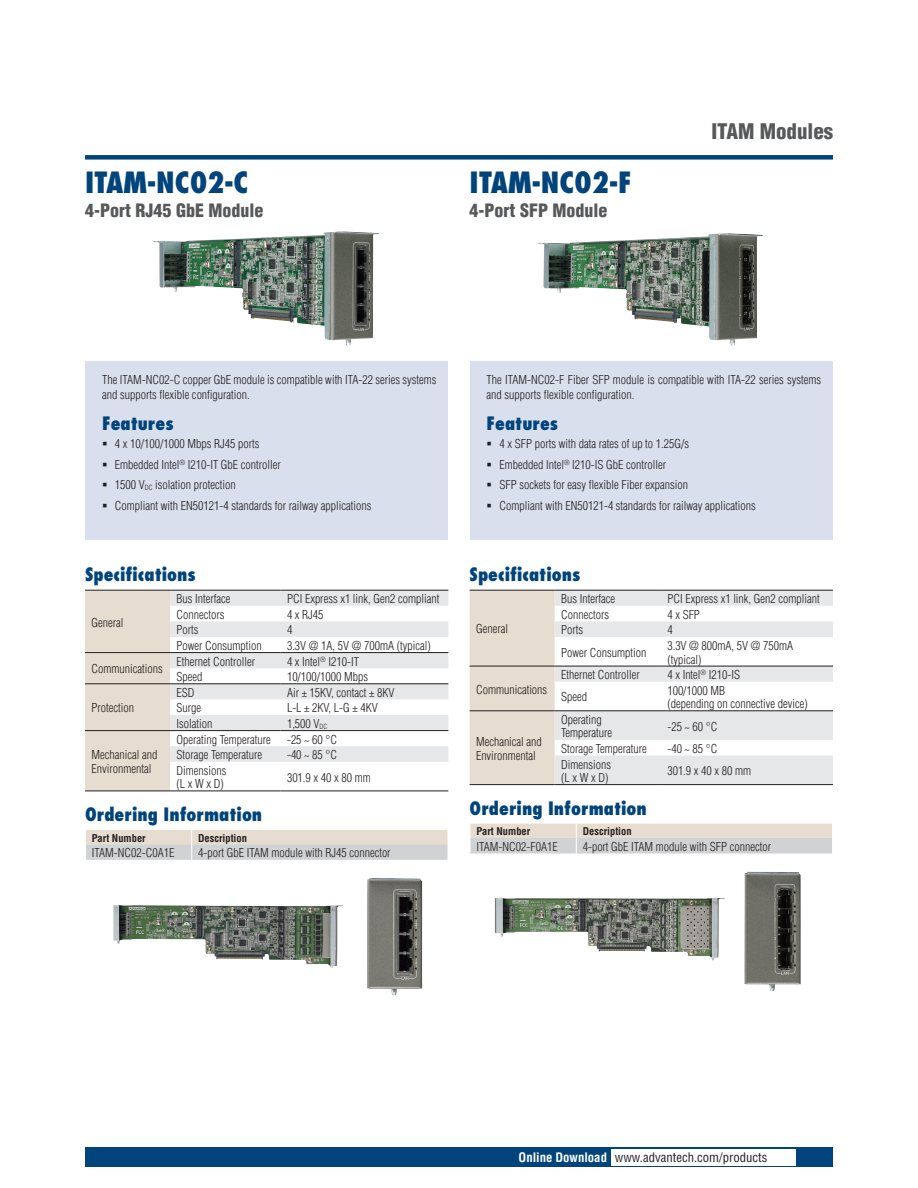
<style>
.page{position:relative;width:918px;height:1188px;background:#fff}
.page>*{position:absolute;margin:0;border:0;box-sizing:border-box;transform-origin:0 0}
.DS_Model_Name_4P{font:800 condensed 28.5px "Futura";color:#00447b}
.DS_Headline-1P{font:900 condensed 21px "Helvetica";color:#57585a}
.DS_Paragraph_Header{font:800 condensed 18px "Futura";color:#00447b}
.DS_Headline-4P{font:900 condensed 18px "Helvetica";color:#57585a}
.t1{font:condensed 12.75px "Helvetica";color:#231f20}
.DS_Tab-data{font:300 condensed 12px/13.5px "Helvetica";color:#231f20}
.DS_Body_Text{font:300 condensed 12px/15px "Helvetica";color:#231f20}
.DS_Tab-data_4_拷貝{font:700 condensed 10.5px "Helvetica";color:#231f20}
.s1{font-weight:700;color:#fff}
</style>
<div class="page">
<div style="left:85px;top:155px;width:748px;height:5px;background:#00447b"></div>
<div style="left:85px;top:1147px;width:748px;height:20px;background:#00447b"></div>
<div style="left:611px;top:1149px;width:184px;height:16px;background:#fff"></div>
<div style="left:470px;top:591px;width:85px;height:193px;background:#e6dccf"></div>
<svg style="left:555px;top:591px;width:278px;height:193px;fill:#e6e7e9"></svg>
<hr style="left:470px;top:590px;width:85px;height:1px;background:#231f20">
<hr style="left:470px;top:666px;width:85px;height:1px;background:#231f20">
<hr style="left:470px;top:784px;width:85px;height:1px;background:#231f20">
<hr style="left:555px;top:590px;width:106px;height:1px;background:#231f20">
<hr style="left:661px;top:590px;width:172px;height:1px;background:#231f20">
<hr style="left:555px;top:666px;width:106px;height:1px;background:#231f20">
<hr style="left:661px;top:666px;width:172px;height:1px;background:#231f20">
<hr style="left:470px;top:710px;width:85px;height:1px;background:#231f20">
<hr style="left:555px;top:710px;width:106px;height:1px;background:#231f20">
<hr style="left:661px;top:710px;width:172px;height:1px;background:#231f20">
<hr style="left:555px;top:784px;width:106px;height:1px;background:#231f20">
<hr style="left:661px;top:784px;width:172px;height:1px;background:#231f20">
<svg style="left:470px;top:824px;width:362px;height:30px;background:#dbd7d2"></svg>
<div style="left:85px;top:591px;width:85px;height:200px;background:#e6dccf"></div>
<svg style="left:170px;top:591px;width:278px;height:171px;fill:#e6e7e9"></svg>
<hr style="left:85px;top:590px;width:85px;height:1px;background:#231f20">
<hr style="left:85px;top:652px;width:85px;height:1px;background:#231f20">
<hr style="left:85px;top:791px;width:85px;height:1px;background:#231f20">
<hr style="left:170px;top:590px;width:111px;height:1px;background:#231f20">
<hr style="left:281px;top:590px;width:167px;height:1px;background:#231f20">
<hr style="left:170px;top:652px;width:111px;height:1px;background:#231f20">
<hr style="left:281px;top:652px;width:167px;height:1px;background:#231f20">
<hr style="left:85px;top:683px;width:85px;height:1px;background:#231f20">
<hr style="left:170px;top:683px;width:111px;height:1px;background:#231f20">
<hr style="left:281px;top:683px;width:167px;height:1px;background:#231f20">
<hr style="left:85px;top:730px;width:85px;height:1px;background:#231f20">
<hr style="left:170px;top:730px;width:111px;height:1px;background:#231f20">
<hr style="left:281px;top:730px;width:167px;height:1px;background:#231f20">
<hr style="left:170px;top:791px;width:111px;height:1px;background:#231f20">
<hr style="left:281px;top:791px;width:167px;height:1px;background:#231f20">
<svg style="left:86px;top:830px;width:362px;height:30px;background:#dbd7d2"></svg>
<div style="left:470px;top:361px;width:362px;height:179px;background:#d9dfec"></div>
<div style="left:85px;top:361px;width:363px;height:179px;background:#d9dfec"></div>
<img style="left:538px;top:233px;width:225px;height:113px">
<img style="left:367px;top:878px;width:55px;height:117px">
<img style="left:745px;top:872px;width:56px;height:119px">
<img style="left:113px;top:905px;width:231px;height:62px">
<img style="left:495px;top:898px;width:230px;height:62px">
<img style="left:153px;top:232px;width:226px;height:113px">
<p class="DS_Model_Name_4P" style="left:85px;top:164px;width:165px">ITAM-NC02-C</p>
<p class="DS_Headline-4P" style="left:85px;top:199px;width:180px">4-Port RJ45 GbE Module</p>
<p class="DS_Model_Name_4P" style="left:470px;top:164px;width:164px">ITAM-NC02-F</p>
<p class="DS_Headline-4P" style="left:470px;top:199px;width:140px">4-Port SFP Module</p>
<p class="DS_Headline-1P" style="left:711px;top:119px;width:123px">ITAM Modules</p>
<p class="DS_Body_Text" style="left:102px;top:372px;width:336px">The ITAM-NC02-C copper GbE module is compatible with ITA-22 series systems and supports flexible configuration.</p>
<p class="DS_Paragraph_Header" style="left:102px;top:411px;width:73px">Features</p>
<p class="DS_Body_Text" style="left:115px;top:436px;width:146px">4 x 10/100/1000 Mbps RJ45 ports</p>
<p class="DS_Body_Text" style="left:115px;top:457px;width:168px">Embedded Intel<sup>®</sup> I210-IT GbE controller</p>
<p class="DS_Body_Text" style="left:115px;top:477px;width:123px">1500 V<sub>DC</sub> isolation protection</p>
<p class="DS_Body_Text" style="left:115px;top:498px;width:258px">Compliant with EN50121-4 standards for railway applications</p>
<p class="DS_Paragraph_Header" style="left:85px;top:563px;width:112px">Specifications</p>
<p class="DS_Tab-data" style="left:91px;top:615px;width:34px">General</p>
<p class="DS_Tab-data" style="left:176px;top:592px;width:55px">Bus Interface</p>
<p class="DS_Tab-data" style="left:287px;top:592px;width:154px">PCI Express x1 link, Gen2 compliant</p>
<p class="DS_Tab-data" style="left:176px;top:608px;width:49px">Connectors</p>
<p class="DS_Tab-data" style="left:287px;top:608px;width:38px">4 x RJ45</p>
<p class="DS_Tab-data" style="left:176px;top:623px;width:23px">Ports</p>
<p class="DS_Tab-data" style="left:287px;top:623px;width:7px">4</p>
<p class="DS_Tab-data" style="left:176px;top:639px;width:87px">Power Consumption</p>
<p class="DS_Tab-data" style="left:287px;top:639px;width:145px">3.3V @ 1A, 5V @ 700mA (typical)</p>
<p class="DS_Tab-data" style="left:91px;top:662px;width:73px">Communications</p>
<p class="DS_Tab-data" style="left:91px;top:701px;width:44px">Protection</p>
<p class="DS_Tab-data" style="left:176px;top:654px;width:80px">Ethernet Controller</p>
<p class="DS_Tab-data" style="left:287px;top:654px;width:74px">4 x Intel<sup>®</sup> I210-IT</p>
<p class="DS_Tab-data" style="left:176px;top:670px;width:27px">Speed</p>
<p class="DS_Tab-data" style="left:287px;top:670px;width:83px">10/100/1000 Mbps</p>
<p class="DS_Tab-data" style="left:176px;top:686px;width:19px">ESD</p>
<p class="DS_Tab-data" style="left:287px;top:686px;width:109px">Air ± 15KV, contact ± 8KV</p>
<p class="DS_Tab-data" style="left:176px;top:701px;width:26px">Surge</p>
<p class="DS_Tab-data" style="left:287px;top:701px;width:92px">L-L ± 2KV, L-G ± 4KV</p>
<p class="DS_Tab-data" style="left:176px;top:717px;width:37px">Isolation</p>
<p class="DS_Tab-data" style="left:287px;top:717px;width:42px">1,500 V<sub>DC</sub></p>
<p class="DS_Tab-data" style="left:176px;top:732px;width:96px">Operating Temperature</p>
<p class="DS_Tab-data" style="left:287px;top:732px;width:52px">-25 ~ 60 °C</p>
<p class="DS_Tab-data" style="left:176px;top:748px;width:87px">Storage Temperature</p>
<p class="DS_Tab-data" style="left:287px;top:748px;width:52px">-40 ~ 85 °C</p>
<p class="DS_Tab-data" style="left:176px;top:764px;width:51px">Dimensions (L x W x D)</p>
<p class="DS_Tab-data" style="left:287px;top:770px;width:85px">301.9 x 40 x 80 mm</p>
<p class="DS_Paragraph_Header" style="left:85px;top:803px;width:179px">Ordering Information</p>
<p class="DS_Tab-data_4_拷貝" style="left:92px;top:831px;width:55px">Part Number</p>
<p class="DS_Tab-data_4_拷貝" style="left:198px;top:831px;width:50px">Description</p>
<p class="DS_Tab-data" style="left:92px;top:846px;width:84px">ITAM-NC02-C0A1E</p>
<p class="DS_Tab-data" style="left:198px;top:846px;width:194px">4-port GbE ITAM module with RJ45 connector</p>
<p class="DS_Tab-data" style="left:91px;top:748px;width:67px">Mechanical and<br>Environmental</p>
<p class="DS_Body_Text" style="left:487px;top:372px;width:336px">The ITAM-NC02-F Fiber SFP module is compatible with ITA-22 series systems and supports flexible configuration.</p>
<p class="DS_Paragraph_Header" style="left:487px;top:411px;width:73px">Features</p>
<p class="DS_Body_Text" style="left:499px;top:436px;width:191px">4 x SFP ports with data rates of up to 1.25G/s</p>
<p class="DS_Body_Text" style="left:499px;top:457px;width:168px">Embedded Intel<sup>®</sup> I210-IS GbE controller</p>
<p class="DS_Body_Text" style="left:499px;top:477px;width:190px">SFP sockets for easy flexible Fiber expansion</p>
<p class="DS_Body_Text" style="left:499px;top:498px;width:258px">Compliant with EN50121-4 standards for railway applications</p>
<p class="DS_Paragraph_Header" style="left:470px;top:563px;width:112px">Specifications</p>
<p class="DS_Tab-data" style="left:476px;top:622px;width:34px">General</p>
<p class="DS_Tab-data" style="left:561px;top:592px;width:55px">Bus Interface</p>
<p class="DS_Tab-data" style="left:667px;top:592px;width:154px">PCI Express x1 link, Gen2 compliant</p>
<p class="DS_Tab-data" style="left:561px;top:608px;width:49px">Connectors</p>
<p class="DS_Tab-data" style="left:667px;top:608px;width:34px">4 x SFP</p>
<p class="DS_Tab-data" style="left:561px;top:623px;width:23px">Ports</p>
<p class="DS_Tab-data" style="left:667px;top:623px;width:7px">4</p>
<p class="DS_Tab-data" style="left:561px;top:646px;width:87px">Power Consumption</p>
<p class="DS_Tab-data" style="left:667px;top:639px;width:127px">3.3V @ 800mA, 5V @ 750mA (typical)</p>
<p class="DS_Tab-data" style="left:476px;top:683px;width:73px">Communications</p>
<p class="DS_Tab-data" style="left:561px;top:668px;width:80px">Ethernet Controller</p>
<p class="DS_Tab-data" style="left:667px;top:668px;width:74px">4 x Intel<sup>®</sup> I210-IS</p>
<p class="DS_Tab-data" style="left:561px;top:690px;width:27px">Speed</p>
<p class="DS_Tab-data" style="left:667px;top:684px;width:142px">100/1000 MB<br>(depending on connective device)</p>
<p class="DS_Tab-data" style="left:561px;top:713px;width:53px">Operating<br>Temperature</p>
<p class="DS_Tab-data" style="left:667px;top:719px;width:52px">-25 ~ 60 °C</p>
<p class="DS_Tab-data" style="left:561px;top:742px;width:87px">Storage Temperature</p>
<p class="DS_Tab-data" style="left:667px;top:742px;width:52px">-40 ~ 85 °C</p>
<p class="DS_Tab-data" style="left:561px;top:757px;width:51px">Dimensions (L x W x D)</p>
<p class="DS_Tab-data" style="left:667px;top:764px;width:85px">301.9 x 40 x 80 mm</p>
<p class="DS_Paragraph_Header" style="left:470px;top:797px;width:179px">Ordering Information</p>
<p class="DS_Tab-data_4_拷貝" style="left:476px;top:825px;width:55px">Part Number</p>
<p class="DS_Tab-data_4_拷貝" style="left:583px;top:825px;width:50px">Description</p>
<p class="DS_Tab-data" style="left:476px;top:840px;width:83px">ITAM-NC02-F0A1E</p>
<p class="DS_Tab-data" style="left:583px;top:840px;width:190px">4-port GbE ITAM module with SFP connector</p>
<p class="DS_Tab-data" style="left:476px;top:735px;width:67px">Mechanical and<br>Environmental</p>
<p class="t1" style="left:519px;top:1150px;width:250px"><span class="s1">Online Download</span> www.advantech.com/products</p>
</div>
